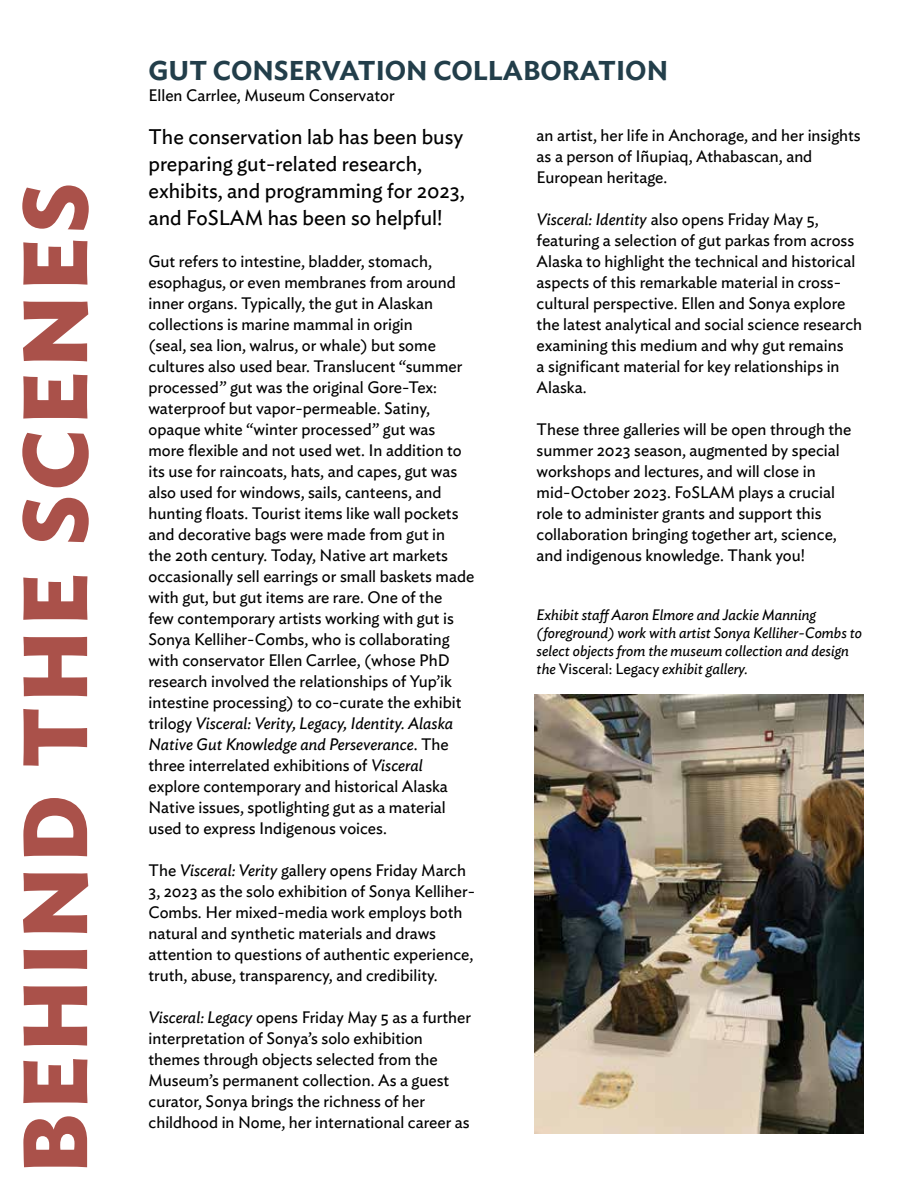
<style>
.page{position:relative;width:918px;height:1188px;background:#fff}
.page>*{position:absolute;margin:0;border:0;box-sizing:border-box;transform-origin:0 0}
.t1{font:700 90px "Ideal Sans";letter-spacing:.05em;color:#aa514a}
.t2{font:600 27px "Ideal Sans";color:#223e4a}
.t3{font:21px/27px "Ideal Sans";color:#000}
.t4{font:16.5px/21px "Ideal Sans";color:#000}
.t5{font:italic 15px/18px "Ideal Sans";color:#000}
.s1{font-style:italic}
.s2{font-style:normal}
</style>
<div class="page">
<img style="left:535px;top:695px;width:329px;height:439px">
<h1 class="t1" style="left:-17px;top:1173px;width:993px;rotate:-90deg">BEHIND THE SCENES</h1>
<h2 class="t2" style="left:148px;top:49px;width:521px">GUT CONSERVATION COLLABORATION</h2>
<p class="t4" style="left:148px;top:84px;width:248px">Ellen Carrlee, Museum Conservator</p>
<p class="t3" style="left:148px;top:122px;width:318px">The conservation lab has been busy preparing gut-related research, exhibits, and programming for 2023, and FoSLAM has been so helpful!</p>
<p class="t4" style="left:148px;top:250px;width:327px">Gut refers to intestine, bladder, stomach, esophagus, or even membranes from around inner organs. Typically, the gut in Alaskan collections is marine mammal in origin<br>(seal, sea lion, walrus, or whale) but some cultures also used bear. Translucent “summer processed” gut was the original Gore-Tex: waterproof but vapor-permeable. Satiny, opaque white “winter processed” gut was more flexible and not used wet. In addition to its use for raincoats, hats, and capes, gut was also used for windows, sails, canteens, and hunting floats. Tourist items like wall pockets and decorative bags were made from gut in<br>the 20th century. Today, Native art markets occasionally sell earrings or small baskets made with gut, but gut items are rare. One of the<br>few contemporary artists working with gut is Sonya Kelliher-Combs, who is collaborating with conservator Ellen Carrlee, (whose PhD research involved the relationships of Yup’ik intestine processing) to co-curate the exhibit trilogy <span class="s1">Visceral: Verity, Legacy, Identity. Alaska Native Gut Knowledge and Perseverance</span>. The three interrelated exhibitions of <span class="s1">Visceral </span>explore contemporary and historical Alaska Native issues, spotlighting gut as a material used to express Indigenous voices.</p>
<p class="t4" style="left:148px;top:859px;width:328px">The <span class="s1">Visceral: Verity</span> gallery opens Friday March 3, 2023 as the solo exhibition of Sonya Kelliher-Combs. Her mixed-media work employs both natural and synthetic materials and draws attention to questions of authentic experience, truth, abuse, transparency, and credibility.</p>
<p class="t4" style="left:148px;top:1006px;width:324px"><span class="s1">Visceral: Legacy</span> opens Friday May 5 as a further interpretation of Sonya’s solo exhibition themes through objects selected from the Museum’s permanent collection. As a guest curator, Sonya brings the richness of her childhood in Nome, her international career as</p>
<p class="t4" style="left:537px;top:123px;width:326px">an artist, her life in Anchorage, and her insights as a person of Iñupiaq, Athabascan, and<br>European heritage.</p>
<p class="t4" style="left:537px;top:207px;width:327px"><span class="s1">Visceral: Identity</span> also opens Friday May 5, featuring a selection of gut parkas from across Alaska to highlight the technical and historical aspects of this remarkable material in cross&shy;cultural perspective. Ellen and Sonya explore the latest analytical and social science research examining this medium and why gut remains<br>a significant material for key relationships in Alaska.</p>
<p class="t4" style="left:537px;top:417px;width:316px">These three galleries will be open through the summer 2023 season, augmented by special workshops and lectures, and will close in mid-October 2023. FoSLAM plays a crucial role to administer grants and support this collaboration bringing together art, science, and indigenous knowledge. Thank you!</p>
<p class="t5" style="left:537px;top:605px;width:327px">Exhibit staff Aaron Elmore and Jackie Manning (foreground) work with artist Sonya Kelliher-Combs to select objects from the museum collection and design the <span class="s2">Visceral: Legacy</span> exhibit gallery.</p>
</div>
